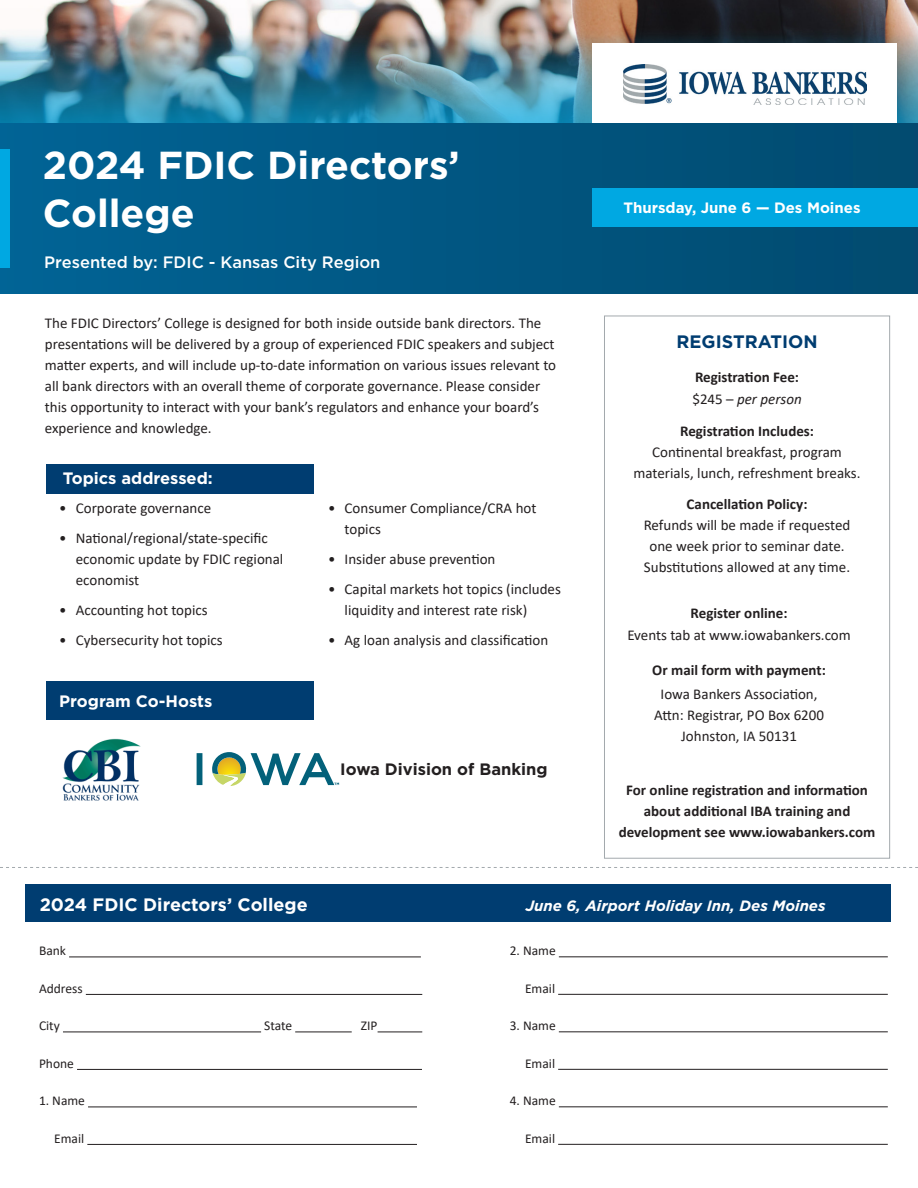
<style>
.page{position:relative;width:918px;height:1188px;background:#fff}
.page>*{position:absolute;margin:0;border:0;box-sizing:border-box;transform-origin:0 0}
.Main_Header{font:700 39px/48px "Gotham";color:#fff}
.t1{font:700 18px "Gotham";color:#fff}
.Registration{font:700 18px "Gotham";color:#003d71}
.Presented_by_text{font:500 16.5px "Gotham";color:#fff}
.SubHeader{font:700 16.5px "Gotham";color:#fff}
.SubHeader-2{font:700 16.5px "Gotham";color:#231f20}
.Body_Text{font:15px/21px "Calibri";color:#231f20}
.t2{font:700 15px/21px "Calibri";color:#231f20;text-align:center}
.t3{font:italic 700 15px "Gotham";color:#fff}
.Header_Date_and_Location{font:700 15px "Gotham";color:#fff}
.t4{font:italic 15px "Calibri";color:#231f20}
.t5{font:13.5px "Calibri";color:#231f20}
.s1{font-style:normal}
</style>
<div class="page">
<img style="left:47px;top:0;width:871px;height:9px">
<img style="left:0;top:9px;width:918px;height:115px">
<div style="left:593px;top:44px;width:304px;height:124px;background:#fff"></div>
<img style="left:623px;top:64px;width:243px;height:40px">
<div style="left:604px;top:316px;width:286px;height:543px;border:1px solid #a3a9ad"></div>
<div style="left:0;top:124px;width:918px;height:169px;background:linear-gradient(to right,#016395,#014a6f)"></div>
<div style="left:46px;top:464px;width:268px;height:30px;background:#003d71"></div>
<div style="left:46px;top:681px;width:268px;height:38px;background:#003d71"></div>
<div style="left:593px;top:188px;width:325px;height:39px;background:#00a8e2"></div>
<hr style="left:69px;top:956px;width:352px;height:1px;background:#231f20">
<hr style="left:86px;top:994px;width:336px;height:1px;background:#231f20">
<hr style="left:63px;top:1031px;width:198px;height:1px;background:#231f20">
<hr style="left:295px;top:1031px;width:57px;height:1px;background:#231f20">
<hr style="left:378px;top:1031px;width:44px;height:1px;background:#231f20">
<hr style="left:77px;top:1069px;width:345px;height:1px;background:#231f20">
<hr style="left:88px;top:1106px;width:329px;height:1px;background:#231f20">
<hr style="left:87px;top:1144px;width:330px;height:1px;background:#231f20">
<hr style="left:559px;top:956px;width:329px;height:1px;background:#231f20">
<hr style="left:558px;top:994px;width:330px;height:1px;background:#231f20">
<hr style="left:559px;top:1031px;width:329px;height:1px;background:#231f20">
<hr style="left:558px;top:1069px;width:330px;height:1px;background:#231f20">
<hr style="left:559px;top:1106px;width:329px;height:1px;background:#231f20">
<hr style="left:558px;top:1144px;width:330px;height:1px;background:#231f20">
<div style="left:26px;top:885px;width:865px;height:37px;background:#003d71"></div>
<svg style="left:0;top:867px;width:918px;height:1px"></svg>
<div style="left:0;top:149px;width:10px;height:119px;background:#00a8e2"></div>
<img style="left:62px;top:738px;width:79px;height:63px">
<svg style="left:197px;top:752px;width:142px;height:34px"></svg>
<p class="Main_Header" style="left:43px;top:141px;width:419px">2024 FDIC Directors’<br>College</p>
<p class="Presented_by_text" style="left:44px;top:252px;width:338px">Presented by: FDIC - Kansas City Region</p>
<p class="Body_Text" style="left:45px;top:312px;width:513px">The FDIC Directors’ College is designed for both inside outside bank directors. The presentations will be delivered by a group of experienced FDIC speakers and subject matter experts, and will include up-to-date information on various issues relevant to all bank directors with an overall theme of corporate governance. Please consider this opportunity to interact with your bank’s regulators and enhance your board’s experience and knowledge.</p>
<p class="SubHeader" style="left:63px;top:468px;width:152px">Topics addressed:</p>
<p class="Body_Text" style="left:59px;top:497px;width:153px">• Corporate governance</p>
<p class="Body_Text" style="left:76px;top:527px;width:209px;text-indent:-16px">• National/regional/state-specific economic update by FDIC regional economist</p>
<p class="Body_Text" style="left:59px;top:599px;width:150px">• Accounting hot topics</p>
<p class="Body_Text" style="left:59px;top:629px;width:165px">• Cybersecurity hot topics</p>
<p class="SubHeader" style="left:59px;top:690px;width:155px">Program Co-Hosts</p>
<p class="Body_Text" style="left:345px;top:497px;width:193px;text-indent:-16px">• Consumer Compliance/CRA hot topics</p>
<p class="Body_Text" style="left:328px;top:548px;width:169px">• Insider abuse prevention</p>
<p class="Body_Text" style="left:345px;top:578px;width:218px;text-indent:-16px">• Capital markets hot topics (includes liquidity and interest rate risk)</p>
<p class="Body_Text" style="left:328px;top:629px;width:222px">• Ag loan analysis and classification</p>
<p class="SubHeader-2" style="left:340px;top:758px;width:209px">Iowa Division of Banking</p>
<p class="Header_Date_and_Location" style="left:623px;top:198px;width:239px">Thursday, June 6 — Des Moines</p>
<p class="Registration" style="left:677px;top:330px;width:142px">REGISTRATION</p>
<p class="t2" style="left:695px;top:366px;width:106px">Registration Fee:</p>
<p class="t4" style="left:692px;top:389px;width:111px"><span class="s1">$245 –</span> per person</p>
<p class="t2" style="left:680px;top:420px;width:135px">Registration Includes:</p>
<p class="Body_Text" style="left:634px;top:441px;width:228px;text-align:center">Continental breakfast, program materials, lunch, refreshment breaks.</p>
<p class="t2" style="left:687px;top:494px;width:122px">Cancellation Policy:</p>
<p class="Body_Text" style="left:644px;top:514px;width:208px;text-align:center">Refunds will be made if requested one week prior to seminar date.<br>Substitutions allowed at any time.</p>
<p class="t2" style="left:691px;top:602px;width:98px">Register online:</p>
<p class="Body_Text" style="left:627px;top:624px;width:225px">Events tab at www.iowabankers.com</p>
<p class="t2" style="left:652px;top:659px;width:175px">Or mail form with payment:</p>
<p class="Body_Text" style="left:661px;top:683px;width:159px">Iowa Bankers Association,</p>
<p class="Body_Text" style="left:654px;top:704px;width:172px">Attn: Registrar, PO Box 6200</p>
<p class="Body_Text" style="left:681px;top:725px;width:117px">Johnston, IA 50131</p>
<p class="t2" style="left:619px;top:779px;width:258px">For online registration and information about additional IBA training and development see www.iowabankers.com</p>
<p class="t1" style="left:40px;top:893px;width:270px">2024 FDIC Directors’ College</p>
<p class="t3" style="left:526px;top:896px;width:301px">June 6, Airport Holiday Inn, Des Moines</p>
<p class="t5" style="left:39px;top:942px;width:29px">Bank</p>
<p class="t5" style="left:39px;top:979px;width:45px">Address</p>
<p class="t5" style="left:39px;top:1017px;width:22px">City</p>
<p class="t5" style="left:264px;top:1017px;width:30px">State</p>
<p class="t5" style="left:361px;top:1017px;width:18px">ZIP</p>
<p class="t5" style="left:39px;top:1054px;width:36px">Phone</p>
<p class="t5" style="left:39px;top:1092px;width:47px">1. Name</p>
<p class="t5" style="left:54px;top:1129px;width:32px">Email</p>
<p class="t5" style="left:510px;top:941px;width:47px">2. Name</p>
<p class="t5" style="left:525px;top:979px;width:32px">Email</p>
<p class="t5" style="left:510px;top:1016px;width:47px">3. Name</p>
<p class="t5" style="left:525px;top:1054px;width:32px">Email</p>
<p class="t5" style="left:510px;top:1091px;width:47px">4. Name</p>
<p class="t5" style="left:525px;top:1129px;width:32px">Email</p>
</div>
